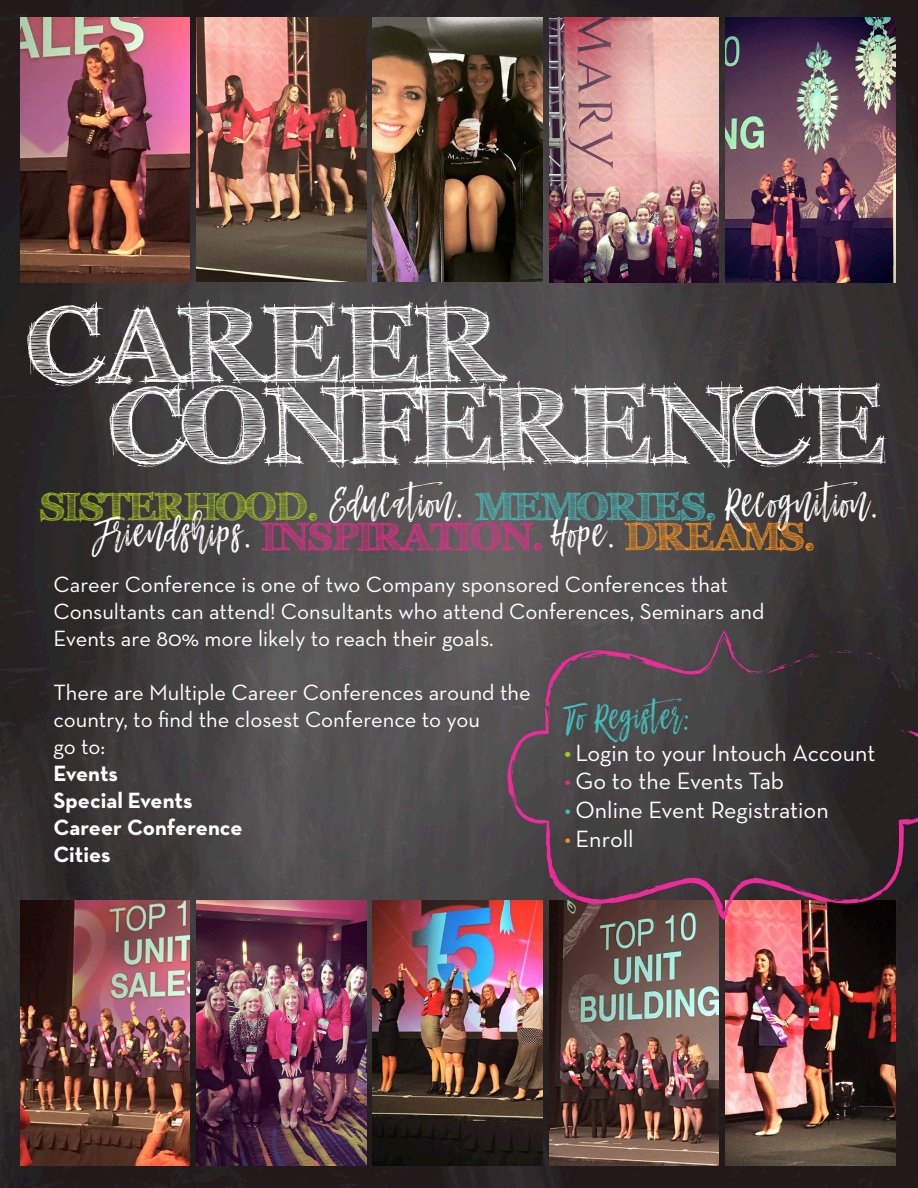
<style>
.page{position:relative;width:918px;height:1188px;background:#fff}
.page>*{position:absolute;margin:0;border:0;box-sizing:border-box;transform-origin:0 0}
.t1{font:700 108px/81px "FFF Tusj";color:#fff}
.t2{font:48px "Mustache Brush Script";color:#fff}
.t3{font:42px "Mustache Brush Script";letter-spacing:-.015em;color:#44bebc}
.t4{font:24px "Neutra Text";color:#fff}
.t5{font:22.5px/27px "Neutra Text";color:#fff}
.t6{font:700 22.5px/27px "Neutra Text";color:#fff}
.s1{font-family:"FFF Tusj";font-weight:700;font-size:39px;color:#a8c624}
.s2{font-family:"FFF Tusj";font-weight:700;font-size:39px;color:#44bebc}
.s3{font-family:"FFF Tusj";font-weight:700;font-size:39px;color:#ec2a8c}
.s4{font-family:"FFF Tusj";font-weight:700;font-size:39px;color:#fd931e}
.s5{font-weight:700;color:#a8c624}
.s6{color:#ec2a8c}
.s7{color:#44bebc}
.s8{color:#fd931e}
</style>
<div class="page">
<img style="left:0;top:0;width:918px;height:1188px">
<img style="left:20px;top:17px;width:170px;height:265px">
<img style="left:196px;top:17px;width:170px;height:264px">
<img style="left:373px;top:17px;width:169px;height:265px">
<img style="left:549px;top:17px;width:170px;height:265px">
<img style="left:726px;top:17px;width:169px;height:265px">
<img style="left:20px;top:900px;width:170px;height:265px">
<img style="left:196px;top:900px;width:170px;height:265px">
<img style="left:373px;top:900px;width:169px;height:265px">
<img style="left:549px;top:920px;width:170px;height:245px">
<img style="left:726px;top:920px;width:169px;height:245px">
<svg style="left:507px;top:630px;width:411px;height:290px;background:#463a3e"></svg>
<svg style="left:514px;top:799px;width:5px;height:8px"></svg>
<svg style="left:732px;top:650px;width:121px;height:24px;background:#3b3136"></svg>
<svg style="left:693px;top:659px;width:23px;height:12px"></svg>
<svg style="left:636px;top:658px;width:8px;height:6px"></svg>
<svg style="left:561px;top:659px;width:12px;height:8px"></svg>
<svg style="left:900px;top:729px;width:13px;height:4px"></svg>
<svg style="left:591px;top:898px;width:13px;height:6px"></svg>
<svg style="left:644px;top:887px;width:7px;height:2px"></svg>
<h1 class="t1" style="left:113px;top:304px;width:773px;text-indent:-82px">CAREER<br>CONFERENCE</h1>
<h2 class="t2" style="left:40px;top:477px;width:840px"><span class="s1">SISTERHOOD.</span> Education. <span class="s2">MEMORIES.</span> Recognition.</h2>
<h2 class="t2" style="left:93px;top:507px;width:724px">Friendships. <span class="s3">INSPIRATION.</span> Hope. <span class="s4">DREAMS.</span></h2>
<p class="t5" style="left:53px;top:571px;width:713px">Career Conference is one of two Company sponsored Conferences that<br>Consultants can attend! Consultants who attend Conferences, Seminars and<br>Events are 80% more likely to reach their goals.</p>
<p class="t5" style="left:53px;top:679px;width:479px">There are Multiple Career Conferences around the country, to find the closest Conference to you<br>go to:</p>
<p class="t6" style="left:53px;top:760px;width:191px">Events<br>Special Events<br>Career Conference<br>Cities</p>
<h3 class="t3" style="left:565px;top:695px;width:128px">To Register:</h3>
<p class="t4" style="left:565px;top:738px;width:312px"><span class="s5">•</span> Login to your Intouch Account</p>
<p class="t4" style="left:565px;top:767px;width:221px"><span class="s6">•</span> Go to the Events Tab</p>
<p class="t4" style="left:565px;top:796px;width:266px"><span class="s7">•</span> Online Event Registration</p>
<p class="t4" style="left:565px;top:824px;width:71px"><span class="s8">•</span> Enroll</p>
</div>
